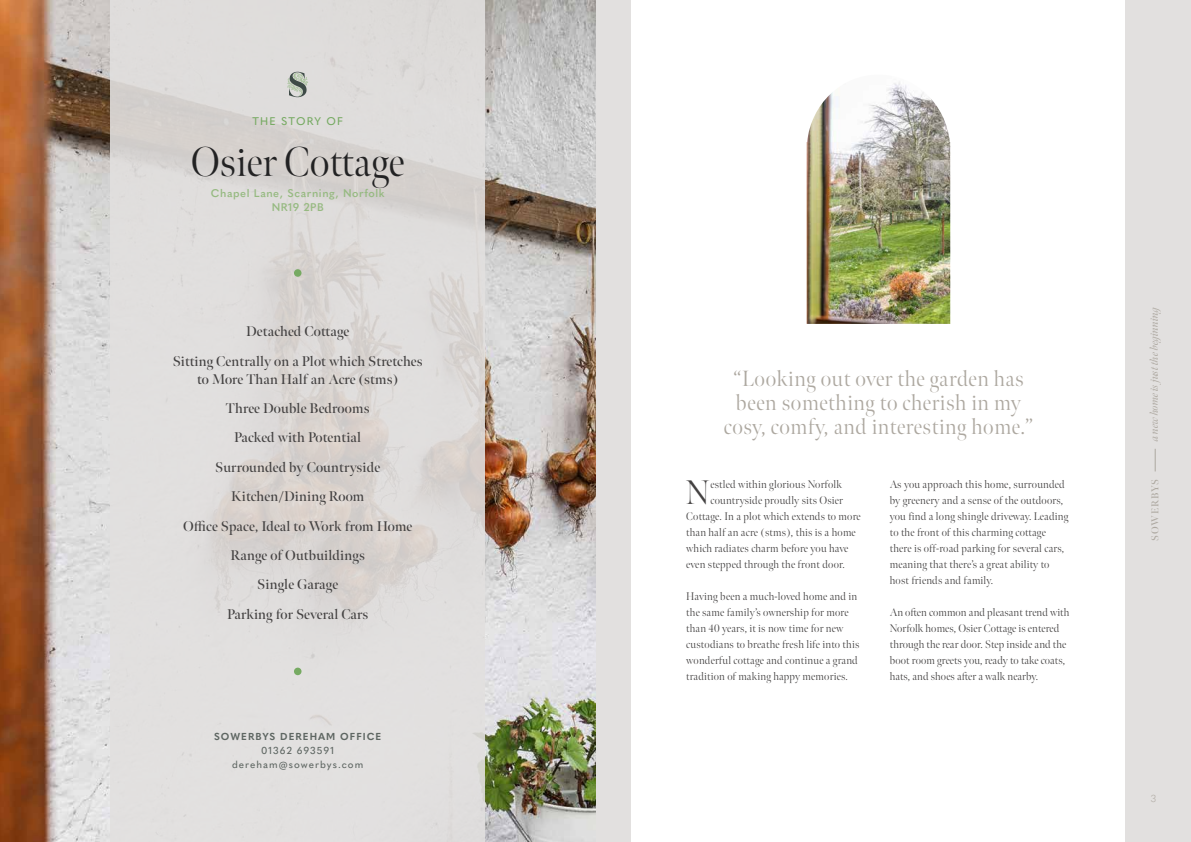
<style>
.page{position:relative;width:1191px;height:842px;background:#fff}
.page>*{position:absolute;margin:0;border:0;box-sizing:border-box;transform-origin:0 0}
.t1{font:300 41.5px "Meno Banner";color:#222223}
.t2{font:300 34px "Meno Banner";color:#434141}
.t3{font:300 22px/24px "Meno Banner";letter-spacing:.025em;color:#ada8a0;text-align:center}
.t4{font:600 14px/29.3px "Meno Banner";letter-spacing:.01em;color:#434141;text-align:center}
.t5{font:300 11px/16px "Meno Banner";letter-spacing:.02em;color:#434141}
.t6{font:600 11px/14px "Quasimoda";letter-spacing:.05em;color:#96ba81;text-align:center}
.t7{font:italic 11px "Meno Banner";letter-spacing:-.01em;color:#ada8a0}
.t8{font:500 11px "Quasimoda";letter-spacing:.1em;color:#76aa62}
.t9{font:500 10px/14px "Quasimoda";letter-spacing:.1em;color:#5e6662;text-align:center}
.t10{font:700 10px "Quasimoda";letter-spacing:.1em;color:#5e6662}
.t11{font:600 10px "Meno Banner";letter-spacing:.08em;color:#ada8a0}
.t12{font:300 10px "Quasimoda";color:#ada8a0}
</style>
<div class="page">
<div style="left:595px;top:0;width:596px;height:842px;background:#e2e0df"></div>
<svg style="left:1155px;top:449px;width:1px;height:22px"></svg>
<img style="left:0;top:0;width:595px;height:842px">
<svg style="left:111px;top:0;width:374px;height:842px;background:#dddbd9"></svg>
<div style="left:294px;top:269px;width:7px;height:8px;background:#76aa62;border-radius:50%"></div>
<div style="left:294px;top:668px;width:7px;height:7px;background:#76aa62;border-radius:50%"></div>
<svg style="left:287px;top:72px;width:21px;height:25px"></svg>
<div style="left:631px;top:0;width:494px;height:842px;background:#fff"></div>
<img style="left:806px;top:81px;width:144px;height:243px">
<p class="t8" style="left:252px;top:113px;width:92px">THE STORY OF</p>
<h1 class="t1" style="left:191px;top:137px;width:215px">Osier Cottage</h1>
<p class="t6" style="left:211px;top:186px;width:175px">Chapel Lane, Scarning, Norfolk<br>NR19 2PB</p>
<p class="t4" style="left:173px;top:317px;width:251px">Detached Cottage<br>Sitting Centrally on a Plot which Stretches</p>
<p class="t4" style="left:183px;top:364px;width:231px">to More Than Half an Acre (stms)<br>Three Double Bedrooms<br>Packed with Potential<br>Surrounded by Countryside<br>Kitchen/Dining Room<br>Office Space, Ideal to Work from Home<br>Range of Outbuildings<br>Single Garage<br>Parking for Several Cars</p>
<p class="t10" style="left:214px;top:728px;width:169px">SOWERBYS DEREHAM OFFICE</p>
<p class="t9" style="left:232px;top:742px;width:133px">01362 693591 dereham@sowerbys.com</p>
<h3 class="t3" style="left:724px;top:367px;width:311px">“Looking out over the garden has been something to cherish in my cosy, comfy, and interesting home.”</h3>
<h2 class="t2" style="left:686px;top:472px;width:25px">N</h2>
<p class="t5" style="left:710px;top:477px;width:133px">estled within glorious Norfolk</p>
<p class="t5" style="left:710px;top:493px;width:134px">countryside proudly sits Osier</p>
<p class="t5" style="left:686px;top:509px;width:176px">Cottage. In a plot which extends to more</p>
<p class="t5" style="left:686px;top:525px;width:171px">than half an acre (stms), this is a home</p>
<p class="t5" style="left:686px;top:541px;width:164px">which radiates charm before you have</p>
<p class="t5" style="left:686px;top:557px;width:160px">even stepped through the front door.</p>
<p class="t5" style="left:686px;top:589px;width:175px">Having been a much-loved home and in the same family’s ownership for more than 40 years, it is now time for new custodians to breathe fresh life into this wonderful cottage and continue a grand tradition of making happy memories.</p>
<p class="t5" style="left:889px;top:477px;width:180px">As you approach this home, surrounded by greenery and a sense of the outdoors, you find a long shingle driveway. Leading to the front of this charming cottage there is off-road parking for several cars, meaning that there’s a great ability to host friends and family.</p>
<p class="t5" style="left:889px;top:605px;width:181px">An often common and pleasant trend with Norfolk homes, Osier Cottage is entered through the rear door. Step inside and the boot room greets you, ready to take coats, hats, and shoes after a walk nearby.</p>
<p class="t7" style="left:1147px;top:441px;width:138px;rotate:-90deg">a new home is just the beginning</p>
<p class="t11" style="left:1149px;top:541px;width:63px;rotate:-90deg">SOWERBYS</p>
<p class="t12" style="left:1150px;top:791px;width:7px">3</p>
</div>
